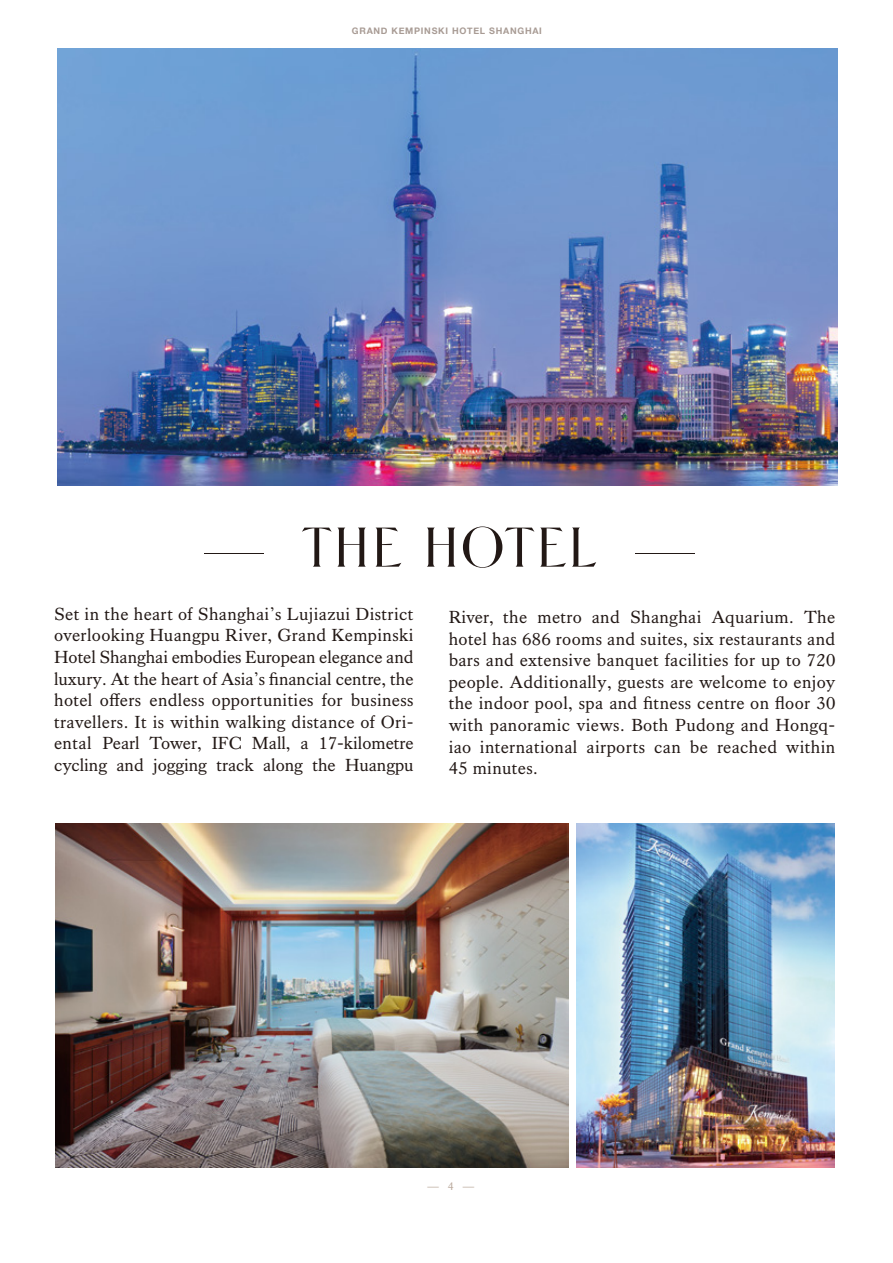
<style>
.page{position:relative;width:893px;height:1263px;background:#fff}
.page>*{position:absolute;margin:0;border:0;box-sizing:border-box;transform-origin:0 0}
.t1{font:63px "Helene Hess";letter-spacing:-.005em;color:#221815}
.t2{font:18px/21.6px "Kings Caslon";color:#221815;text-align:justify}
.t3{font:11.4px "Kings Caslon";color:#baa99c}
.t4{font:700 9px "Helvetica Neue";letter-spacing:.08em;color:#a89b94}
</style>
<div class="page">
<img style="left:58px;top:49px;width:779px;height:437px">
<img style="left:576px;top:823px;width:258px;height:344px">
<img style="left:56px;top:823px;width:513px;height:345px">
<p class="t4" style="left:352px;top:24px;width:192px">GRAND KEMPINSKI HOTEL SHANGHAI</p>
<h1 class="t1" style="left:202px;top:514px;width:496px">— THE HOTEL —</h1>
<p class="t2" style="left:54px;top:603px;width:361px">Set in the heart of Shanghai’s Lujiazui District overlooking Huangpu River, Grand Kempinski Hotel Shanghai embodies European elegance and luxury. At the heart of Asia’s financial centre, the hotel offers endless opportunities for business travellers. It is within walking distance of Ori&shy;ental Pearl Tower, IFC Mall, a 17-kilometre cycling and jogging track along the Huangpu</p>
<p class="t2" style="left:449px;top:606px;width:388px">River, the metro and Shanghai Aquarium. The hotel has 686 rooms and suites, six restaurants and bars and extensive banquet facilities for up to 720 people. Additionally, guests are welcome to enjoy the indoor pool, spa and fitness centre on floor 30 with panoramic views. Both Pudong and Hongq&shy;iao international airports can be reached within 45 minutes.</p>
<p class="t3" style="left:427px;top:1179px;width:48px">― 4 ―</p>
</div>
